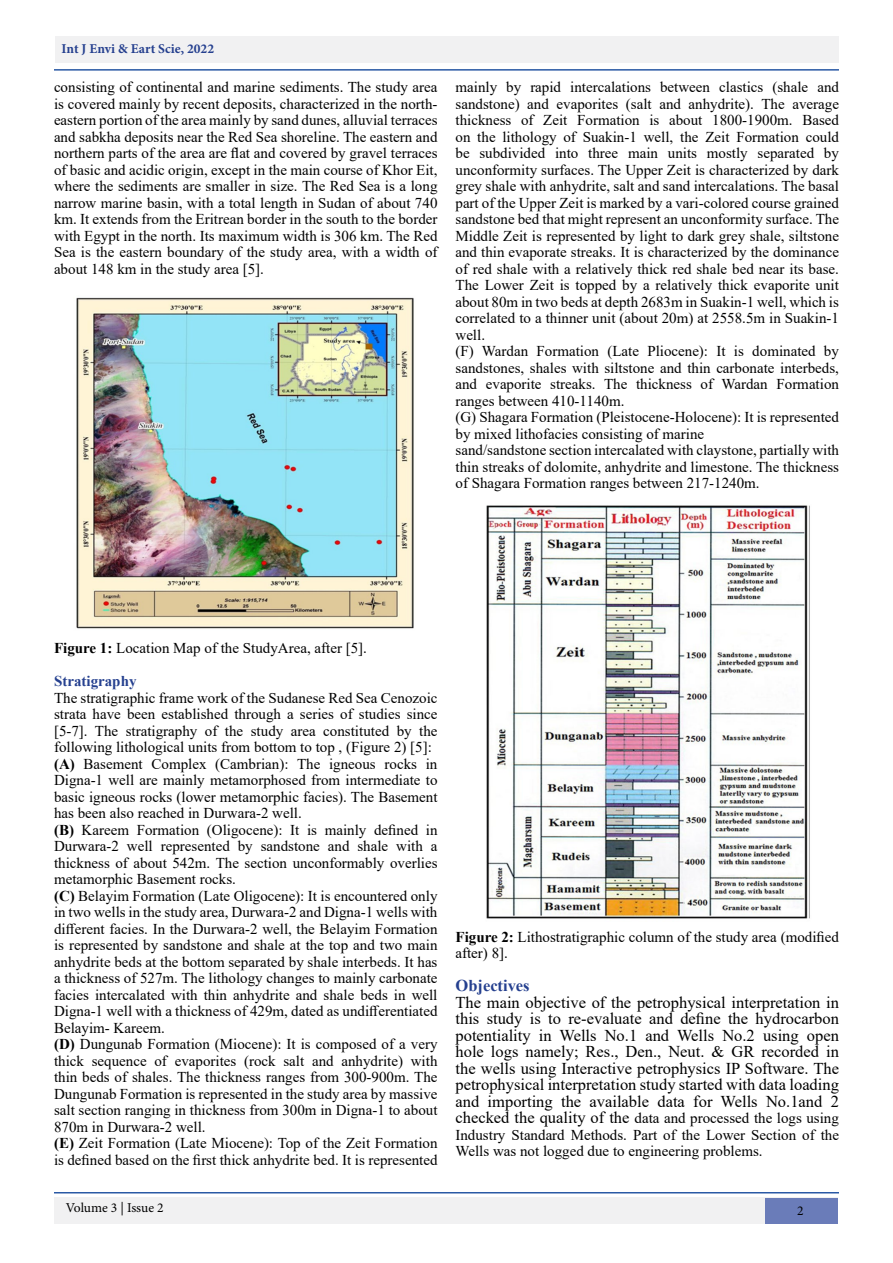
<style>
.page{position:relative;width:893px;height:1263px;background:#fff}
.page>*{position:absolute;margin:0;border:0;box-sizing:border-box;transform-origin:0 0}
.t1{font:16.5px/16.5px "Times New Roman";color:#000;text-align:justify}
.t2{font:700 16.5px "Times New Roman";color:#25408f}
.t3{font:15px/16.5px "Times New Roman";color:#000}
.t4{font:700 15px "Times New Roman";color:#25408f}
.t5{font:700 13.5px "Minion Pro";color:#25408f}
.t6{font:13.5px "Minion Pro";letter-spacing:-.005em;color:#000}
.s1{font-weight:700}
.s2{font-size:16.5px}
</style>
<div class="page">
<hr style="left:54px;top:1192px;width:785px;height:1px;background:#2a59a5">
<hr style="left:54px;top:69px;width:785px;height:2px;background:#2a59a5">
<div style="left:55px;top:37px;width:783px;height:26px;background:#f1f1f2"></div>
<div style="left:54px;top:1198px;width:783px;height:26px;background:#f1f1f2"></div>
<div style="left:765px;top:1198px;width:72px;height:26px;background:#6a7cb9"></div>
<img style="left:76px;top:297px;width:338px;height:332px">
<img style="left:486px;top:505px;width:324px;height:414px">
<p class="t5" style="left:62px;top:39px;width:154px">Int J Envi &amp; Eart Scie, 2022</p>
<p class="t3" style="left:54px;top:79px;width:385px;text-align:justify">consisting of continental and marine sediments. The study area is covered mainly by recent deposits, characterized in the north&shy;eastern portion of the area mainly by sand dunes, alluvial terraces and sabkha deposits near the Red Sea shoreline. The eastern and northern parts of the area are flat and covered by gravel terraces of basic and acidic origin, except in the main course of Khor Eit, where the sediments are smaller in size. The Red Sea is a long narrow marine basin, with a total length in Sudan of about 740 km. It extends from the Eritrean border in the south to the border with Egypt in the north. Its maximum width is 306 km. The Red Sea is the eastern boundary of the study area, with a width of about 148 km in the study area [5].</p>
<p class="t3" style="left:455px;top:79px;width:385px">mainly by rapid intercalations between clastics (shale and sandstone) and evaporites (salt and anhydrite). The average thickness of Zeit Formation is about 1800-1900m. Based on the lithology of Suakin-1 well, the Zeit Formation could be subdivided into three main units mostly separated by unconformity surfaces. The Upper Zeit is characterized by dark grey shale with anhydrite, salt and sand intercalations. The basal part of the Upper Zeit is marked by a vari-colored course grained sandstone bed that might represent an unconformity surface. The Middle Zeit is represented by light to dark grey shale, siltstone and thin evaporate streaks. It is characterized by the dominance of red shale with a relatively thick red shale bed near its base.<br>The Lower Zeit is topped by a relatively thick evaporite unit about 80m in two beds at depth 2683m in Suakin-1 well, which is correlated to a thinner unit (about 20m) at 2558.5m in Suakin-1 well.<br>(F) Wardan Formation (Late Pliocene): It is dominated by sandstones, shales with siltstone and thin carbonate interbeds, and evaporite streaks. The thickness of Wardan Formation ranges between 410-1140m.<br>(G) Shagara Formation (Pleistocene-Holocene): It is represented by mixed lithofacies consisting of marine<br>sand/sandstone section intercalated with claystone, partially with thin streaks of dolomite, anhydrite and limestone. The thickness of Shagara Formation ranges between 217-1240m.</p>
<p class="t3" style="left:54px;top:640px;width:314px"><span class="s1">Figure 1:</span> Location Map of the StudyArea, after [5].</p>
<p class="t4" style="left:54px;top:671px;width:84px">Stratigraphy</p>
<p class="t3" style="left:54px;top:689px;width:385px">The stratigraphic frame work of the Sudanese Red Sea Cenozoic strata have been established through a series of studies since [5-7]. The stratigraphy of the study area constituted by the following lithological units from bottom to top , (Figure 2) [5]: <span class="s1">(A)</span> Basement Complex (Cambrian): The igneous rocks in Digna-1 well are mainly metamorphosed from intermediate to basic igneous rocks (lower metamorphic facies). The Basement has been also reached in Durwara-2 well.<br><span class="s1">(B)</span> Kareem Formation (Oligocene): It is mainly defined in Durwara-2 well represented by sandstone and shale with a thickness of about 542m. The section unconformably overlies metamorphic Basement rocks.<br><span class="s1">(C)</span> Belayim Formation (Late Oligocene): It is encountered only in two wells in the study area, Durwara-2 and Digna-1 wells with different facies. In the Durwara-2 well, the Belayim Formation is represented by sandstone and shale at the top and two main anhydrite beds at the bottom separated by shale interbeds. It has a thickness of 527m. The lithology changes to mainly carbonate facies intercalated with thin anhydrite and shale beds in well Digna-1 well with a thickness of 429m, dated as undifferentiated Belayim- Kareem.<br><span class="s1">(D)</span> Dungunab Formation (Miocene): It is composed of a very thick sequence of evaporites (rock salt and anhydrite) with thin beds of shales. The thickness ranges from 300-900m. The Dungunab Formation is represented in the study area by massive salt section ranging in thickness from 300m in Digna-1 to about 870m in Durwara-2 well.<br><span class="s1">(E)</span> Zeit Formation (Late Miocene): Top of the Zeit Formation is defined based on the first thick anhydrite bed. It is represented</p>
<p class="t3" style="left:455px;top:928px;width:385px"><span class="s1">Figure 2:</span> Lithostratigraphic column of the study area (modified after) 8].</p>
<p class="t2" style="left:455px;top:974px;width:76px">Objectives</p>
<p class="t1" style="left:455px;top:993px;width:385px">The main objective of the petrophysical interpretation in this study is to re-evaluate and define the hydrocarbon potentiality in Wells No.1 and Wells No.2 using open hole logs namely; Res., Den., Neut. &amp; GR recorded in the wells using Interactive petrophysics IP Software. The petrophysical interpretation study started with data loading and importing the available data for Wells No.1and 2</p>
<p class="t3" style="left:455px;top:1109px;width:385px;text-align:justify"><span class="s2">checked the quality of the</span> data and processed the logs using Industry Standard Methods. Part of the Lower Section of the Wells was not logged due to engineering problems.</p>
<p class="t6" style="left:66px;top:1198px;width:99px">Volume 3 | Issue 2</p>
<p class="t6" style="left:797px;top:1201px;width:8px">2</p>
</div>
